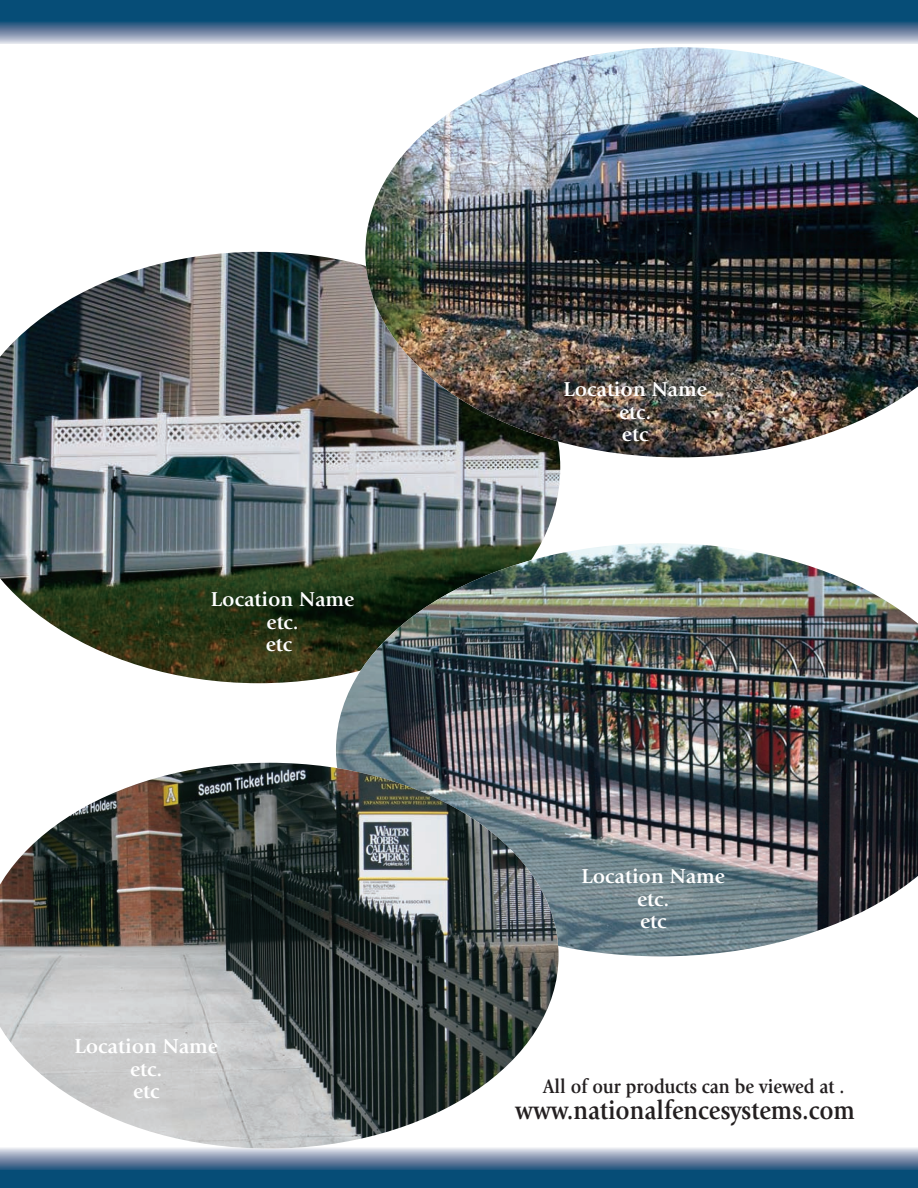
<style>
.page{position:relative;width:918px;height:1188px;background:#fff}
.page>*{position:absolute;margin:0;border:0;box-sizing:border-box;transform-origin:0 0}
.t1{font:700 27.15px "Giovanni";color:#231f20;scale:.89 1}
.t2{font:700 21px/22.5px "Giovanni";color:#fff;text-align:center}
.t3{font:700 20.25px "Giovanni";color:#231f20;scale:.89 1}
</style>
<div class="page">
<img style="left:0;top:252px;width:560px;height:431px">
<img style="left:365px;top:47px;width:553px;height:410px">
<div style="left:0;top:1167px;width:918px;height:21px;background:#064d77"></div>
<div style="left:0;top:1148px;width:918px;height:22px;background:linear-gradient(to bottom,#dfdae6,#2a547d)"></div>
<div style="left:0;top:0;width:918px;height:25px;background:#064d77"></div>
<svg style="left:0;top:22px;width:918px;height:21px;background:#798fab"></svg>
<img style="left:336px;top:543px;width:582px;height:413px">
<img style="left:0;top:763px;width:559px;height:386px">
<p class="t2" style="left:211px;top:590px;width:145px">Location Name etc.<br>etc</p>
<p class="t2" style="left:75px;top:1037px;width:145px">Location Name etc.<br>etc</p>
<p class="t2" style="left:563px;top:380px;width:145px">Location Name etc.<br>etc</p>
<p class="t2" style="left:582px;top:867px;width:145px">Location Name etc.<br>etc</p>
<p class="t3" style="left:543px;top:1079px;width:340px">All of our products can be viewed at .</p>
<p class="t1" style="left:515px;top:1099px;width:383px">www.nationalfencesystems.com</p>
</div>
